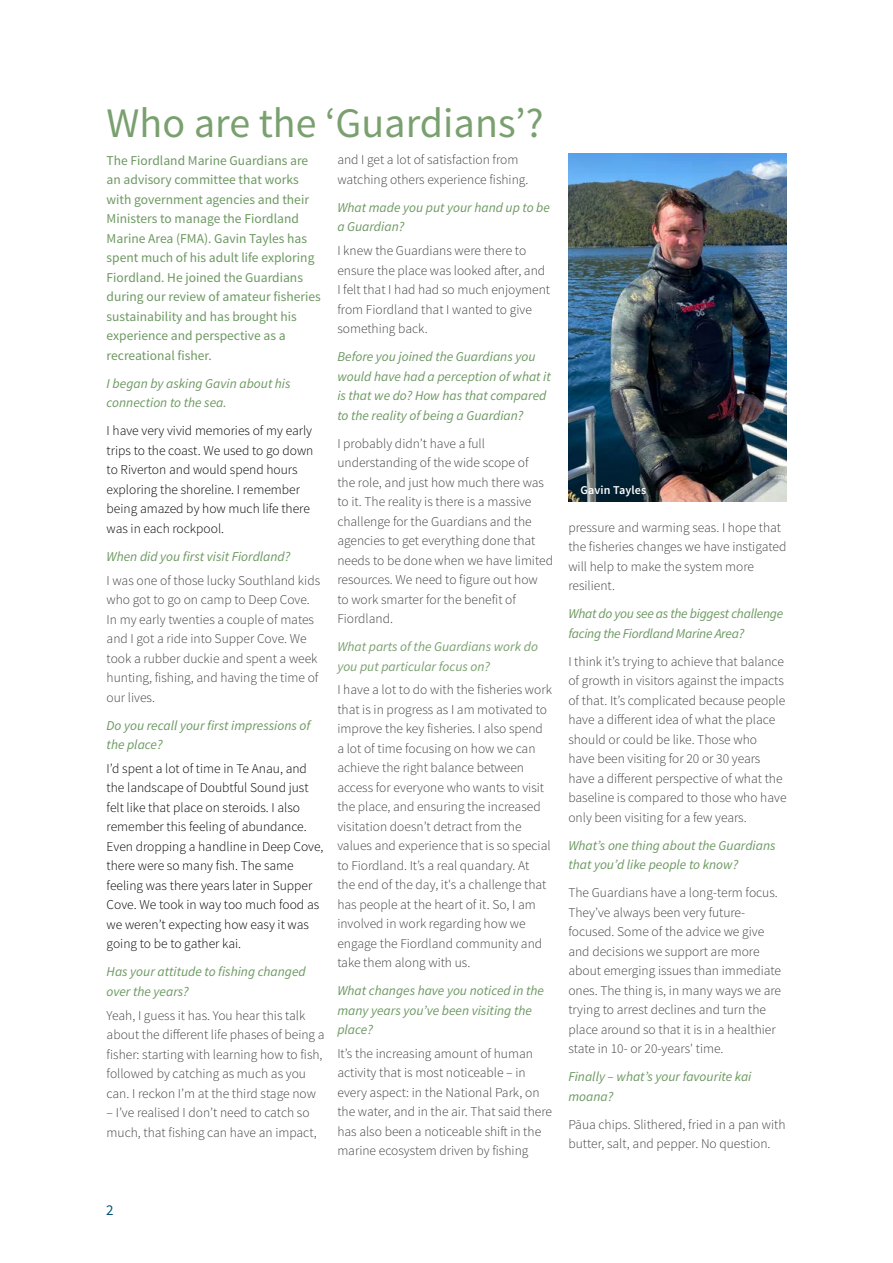
<style>
.page{position:relative;width:893px;height:1263px;background:#fff}
.page>*{position:absolute;margin:0;border:0;box-sizing:border-box;transform-origin:0 0}
.t1{font:42px "Source Sans Pro";color:#79a06e}
.t2{font:15px "Source Sans Pro";color:#065376}
.t3{font:300 13.5px/19.5px "Source Sans Pro";color:#414042}
.t4{font:italic 13.5px/19.5px "Source Sans Pro";color:#6c9861}
.t5{font:300 13.5px/19.5px "Source Sans Pro";color:#000}
.t6{font:13.5px/19.5px "Source Sans Pro";color:#6c9861}
.t7{font:italic 13.5px/19.5px "Source Sans Pro";letter-spacing:-.02em;color:#6c9861}
.t8{font:italic 13.5px/19.5px "Source Sans Pro";color:#79a06e}
.t9{font:600 12px "Source Sans Pro";letter-spacing:.01em;color:#fff}
</style>
<div class="page">
<img style="left:568px;top:154px;width:219px;height:348px">
<h1 class="t1" style="left:107px;top:97px;width:438px">Who are the ‘Guardians’?</h1>
<p class="t6" style="left:107px;top:151px;width:216px">The Fiordland Marine Guardians are an advisory committee that works with government agencies and their Ministers to manage the Fiordland Marine Area (FMA). Gavin Tayles has spent much of his adult life exploring Fiordland. He joined the Guardians during our review of amateur fisheries sustainability and has brought his experience and perspective as a recreational fisher.</p>
<p class="t4" style="left:107px;top:374px;width:185px">I began by asking Gavin about his connection to the sea.</p>
<p class="t5" style="left:107px;top:421px;width:208px">I have very vivid memories of my early trips to the coast. We used to go down to Riverton and would spend hours exploring the shoreline. I remember being amazed by how much life there was in each rockpool.</p>
<p class="t4" style="left:107px;top:547px;width:185px">When did you first visit Fiordland?</p>
<p class="t3" style="left:107px;top:570px;width:215px">I was one of those lucky Southland kids who got to go on camp to Deep Cove.<br>In my early twenties a couple of mates and I got a ride into Supper Cove. We took a rubber duckie and spent a week hunting, fishing, and having the time of our lives.</p>
<p class="t4" style="left:107px;top:715px;width:205px">Do you recall your first impressions of the place?</p>
<p class="t5" style="left:107px;top:759px;width:218px">I’d spent a lot of time in Te Anau, and the landscape of Doubtful Sound just felt like that place on steroids. I also remember this feeling of abundance.<br>Even dropping a handline in Deep Cove, there were so many fish. The same feeling was there years later in Supper Cove. We took in way too much food as we weren’t expecting how easy it was going to be to gather kai.</p>
<p class="t4" style="left:107px;top:962px;width:201px">Has your attitude to fishing changed over the years?</p>
<p class="t3" style="left:107px;top:1005px;width:219px">Yeah, I guess it has. You hear this talk about the different life phases of being a fisher: starting with learning how to fish, followed by catching as much as you can. I reckon I’m at the third stage now</p>
<p class="t3" style="left:107px;top:1103px;width:212px">– I’ve realised I don’t need to catch so much, that fishing can have an impact,</p>
<p class="t3" style="left:337px;top:150px;width:193px">and I get a lot of satisfaction from watching others experience fishing.</p>
<p class="t4" style="left:337px;top:198px;width:214px">What made you put your hand up to be a Guardian?</p>
<p class="t3" style="left:337px;top:241px;width:214px">I knew the Guardians were there to ensure the place was looked after, and<br>I felt that I had had so much enjoyment from Fiordland that I wanted to give something back.</p>
<p class="t4" style="left:337px;top:347px;width:215px">Before you joined the Guardians you would have had a perception of what it is that we do? How has that compared to the reality of being a Guardian?</p>
<p class="t3" style="left:337px;top:433px;width:217px">I probably didn’t have a full understanding of the wide scope of<br>the role, and just how much there was to it. The reality is there is a massive challenge for the Guardians and the agencies to get everything done that needs to be done when we have limited resources. We need to figure out how<br>to work smarter for the benefit of<br>Fiordland.</p>
<p class="t8" style="left:337px;top:637px;width:202px">What parts of the Guardians work do you put particular focus on?</p>
<p class="t3" style="left:337px;top:680px;width:216px">I have a lot to do with the fisheries work that is in progress as I am motivated to improve the key fisheries. I also spend a lot of time focusing on how we can achieve the right balance between access for everyone who wants to visit the place, and ensuring the increased visitation doesn’t detract from the values and experience that is so special to Fiordland. It’s a real quandary. At<br>the end of the day, it's a challenge that has people at the heart of it. So, I am involved in work regarding how we engage the Fiordland community and take them along with us.</p>
<p class="t4" style="left:337px;top:981px;width:208px">What changes have you noticed in the many years you’ve been visiting the place?</p>
<p class="t3" style="left:337px;top:1044px;width:216px">It’s the increasing amount of human activity that is most noticeable – in every aspect: in the National Park, on the water, and in the air. That said there has also been a noticeable shift in the marine ecosystem driven by fishing</p>
<p class="t9" style="left:580px;top:482px;width:67px">Gavin Tayles</p>
<p class="t3" style="left:568px;top:517px;width:220px">pressure and warming seas. I hope that the fisheries changes we have instigated will help to make the system more resilient.</p>
<p class="t7" style="left:568px;top:604px;width:216px">What do you see as the biggest challenge facing the Fiordland Marine Area?</p>
<p class="t3" style="left:568px;top:651px;width:220px">I think it’s trying to achieve that balance of growth in visitors against the impacts of that. It’s complicated because people have a different idea of what the place should or could be like. Those who have been visiting for 20 or 30 years have a different perspective of what the baseline is compared to those who have only been visiting for a few years.</p>
<p class="t4" style="left:568px;top:835px;width:209px">What’s one thing about the Guardians that you’d like people to know?</p>
<p class="t3" style="left:568px;top:883px;width:214px">The Guardians have a long-term focus.<br>They’ve always been very future&shy;focused. Some of the advice we give and decisions we support are more about emerging issues than immediate ones. The thing is, in many ways we are trying to arrest declines and turn the place around so that it is in a healthier state in 10- or 20-years' time.</p>
<p class="t4" style="left:568px;top:1067px;width:185px">Finally – what’s your favourite kai moana?</p>
<p class="t3" style="left:568px;top:1114px;width:219px">Pāua chips. Slithered, fried in a pan with butter, salt, and pepper. No question.</p>
<p class="t2" style="left:106px;top:1200px;width:9px">2</p>
</div>
